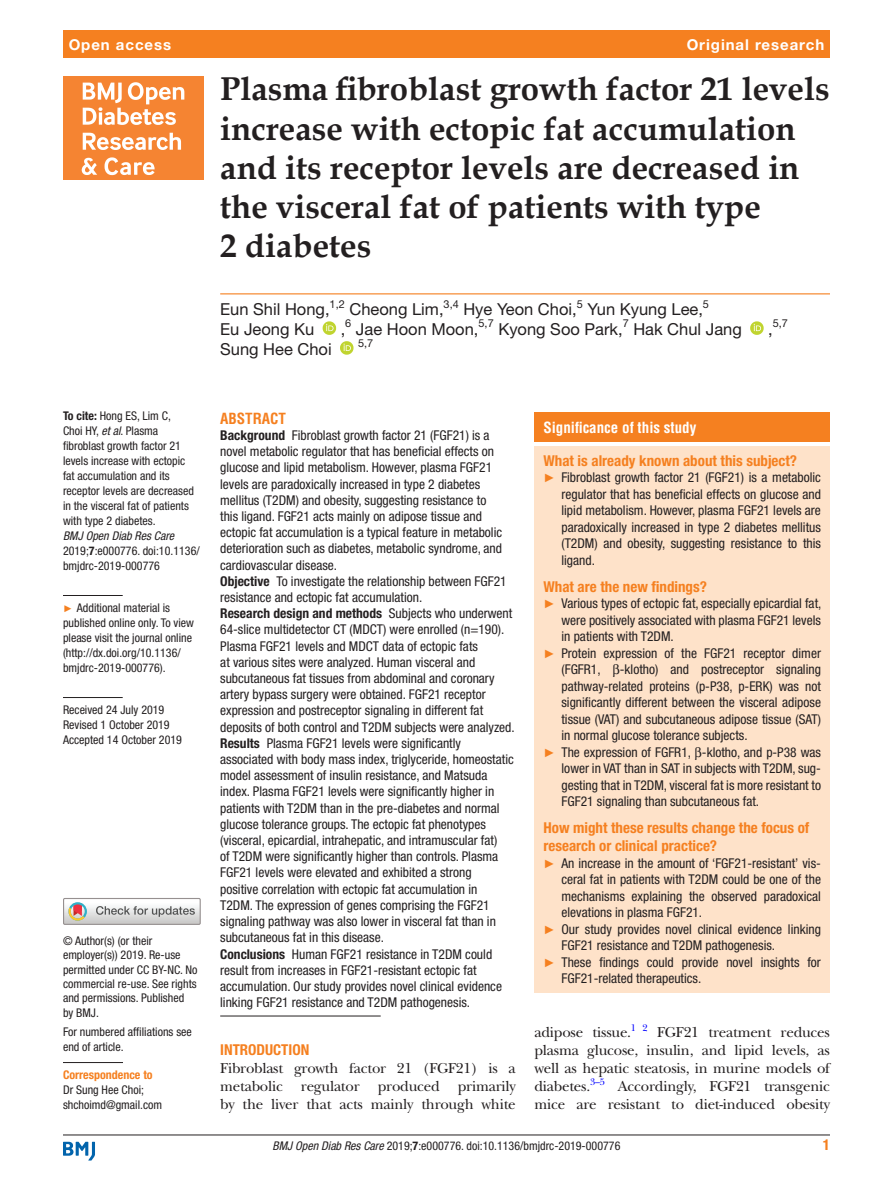
<style>
.page{position:relative;width:893px;height:1191px;background:#fff}
.page>*{position:absolute;margin:0;border:0;box-sizing:border-box;transform-origin:0 0}
.t1{font:700 33px/39px "Book Antiqua";color:#231f20}
.t2{font:16.5px "Helvetica Neue LT Std";color:#231f20}
.t3{font:15px/18px "New Baskerville";letter-spacing:-.015em;color:#231f20;text-align:justify}
.t4{font:700 condensed 15px/18px "Helvetica Neue LT Std";color:#f58020}
.t5{font:700 15px "Helvetica Neue LT Std";letter-spacing:.065em;color:#fff}
.t6{font:700 condensed 15px "Helvetica";color:#fff}
.t7{font:700 condensed 15px "Helvetica";color:#f58020}
.t8{font:condensed 13.5px/16.2px "Helvetica Neue LT Std";color:#231f20;text-align:justify}
.t9{font:condensed 12px/15px "Helvetica Neue LT Std";color:#231f20}
.t10{font:700 condensed 12px "Helvetica Neue LT Std";color:#f58020}
.t11{font:10.95px "Helvetica Neue LT Std";color:#231f20}
.t12{font:9.9px "New Baskerville";color:#00f}
.s1{font-size:16.5px}
.s2{font-weight:700}
.s3{font-style:italic}
.s4{font-family:"Arial";font-stretch:normal;font-size:9.75px;color:#f58020}
.s5{font-family:"Arial";font-stretch:normal;font-size:12px;color:#f58020}
</style>
<div class="page">
<hr style="left:63px;top:1134px;width:767px;height:1px;background:#231f20">
<svg style="left:63px;top:1141px;width:32px;height:19px"></svg>
<div style="left:63px;top:31px;width:767px;height:27px;background:#f58020"></div>
<hr style="left:220px;top:293px;width:610px;height:1px;background:#f58020">
<svg style="left:323px;top:321px;width:13px;height:14px"></svg>
<svg style="left:750px;top:321px;width:14px;height:14px"></svg>
<svg style="left:340px;top:341px;width:13px;height:14px"></svg>
<hr style="left:63px;top:1062px;width:60px;height:1px;background:#231f20">
<hr style="left:63px;top:595px;width:60px;height:1px;background:#231f20">
<hr style="left:63px;top:697px;width:60px;height:1px;background:#231f20">
<div style="left:63px;top:898px;width:138px;height:27px;border:1px solid #969090"></div>
<svg style="left:64px;top:898px;width:136px;height:26px"></svg>
<div style="left:63px;top:76px;width:140px;height:104px;background:#f58432"></div>
<svg style="left:83px;top:82px;width:101px;height:43px"></svg>
<svg style="left:83px;top:133px;width:98px;height:17px"></svg>
<svg style="left:82px;top:158px;width:15px;height:17px"></svg>
<svg style="left:105px;top:157px;width:50px;height:18px"></svg>
<div style="left:534px;top:412px;width:296px;height:30px;background:#f58020"></div>
<div style="left:534px;top:446px;width:296px;height:546px;background:#fee2c9"></div>
<hr style="left:220px;top:1015px;width:161px;height:1px;background:#231f20">
<p class="t5" style="left:69px;top:35px;width:104px">Open access</p>
<p class="t5" style="left:687px;top:35px;width:139px">Original research</p>
<h1 class="t1" style="left:220px;top:70px;width:611px">Plasma fibroblast growth factor 21 levels increase with ectopic fat accumulation and its receptor levels are decreased in the visceral fat of patients with type<br>2 diabetes</h1>
<p class="t2" style="left:220px;top:299px;width:111px">Eun Shil Hong,</p>
<p class="t11" style="left:330px;top:297px;width:17px">1,2</p>
<p class="t2" style="left:349px;top:299px;width:96px">Cheong Lim,</p>
<p class="t11" style="left:444px;top:297px;width:17px">3,4</p>
<p class="t2" style="left:463px;top:299px;width:115px">Hye Yeon Choi,</p>
<p class="t11" style="left:577px;top:297px;width:8px">5</p>
<p class="t2" style="left:587px;top:299px;width:117px">Yun Kyung Lee,</p>
<p class="t11" style="left:703px;top:297px;width:8px">5</p>
<p class="t2" style="left:220px;top:319px;width:96px">Eu Jeong Ku</p>
<p class="t2" style="left:341px;top:319px;width:403px">,<sup>6</sup> Jae Hoon Moon,<sup>5,7</sup> Kyong Soo Park,<sup>7</sup> Hak Chul Jang</p>
<p class="t11" style="left:768px;top:317px;width:21px"><span class="s1">,</span>5,7</p>
<p class="t2" style="left:220px;top:339px;width:113px">Sung Hee Choi</p>
<p class="t11" style="left:358px;top:337px;width:17px">5,7</p>
<p class="t9" style="left:63px;top:408px;width:132px"><span class="s2">To cite:</span> Hong ES, Lim C,<br>Choi HY, <span class="s3">et al</span>. Plasma fibroblast growth factor 21 levels increase with ectopic fat accumulation and its receptor levels are decreased in the visceral fat of patients with type 2 diabetes.</p>
<p class="t9" style="left:63px;top:528px;width:138px"><span class="s3">BMJ Open Diab Res Care<br></span>2019;<span class="s2">7</span>:e000776. doi:10.1136/ bmjdrc-2019-000776</p>
<p class="t9" style="left:63px;top:600px;width:133px"><span class="s4">►</span> Additional material is published online only. To view please visit the journal online (http://dx.doi.org/10.1136/ bmjdrc-2019-000776).</p>
<p class="t9" style="left:63px;top:702px;width:120px">Received 24 July 2019<br>Revised 1 October 2019<br>Accepted 14 October 2019</p>
<p class="t9" style="left:63px;top:933px;width:136px;line-height:14.4px">© Author(s) (or their employer(s)) 2019. Re-use permitted under CC BY-NC. No commercial re-use. See rights and permissions. Published by BMJ.</p>
<p class="t9" style="left:63px;top:1024px;width:130px">For numbered affiliations see end of article.</p>
<p class="t10" style="left:63px;top:1067px;width:91px">Correspondence to</p>
<p class="t9" style="left:63px;top:1082px;width:101px">Dr Sung Hee Choi; shchoimd@gmail.com</p>
<p class="t7" style="left:220px;top:409px;width:67px">Abstract</p>
<p class="t8" style="left:220px;top:427px;width:296px;text-align:left"><span class="s2">Background</span> Fibroblast growth factor 21 (FGF21) is a novel metabolic regulator that has beneficial effects on glucose and lipid metabolism. However, plasma FGF21 levels are paradoxically increased in type 2 diabetes mellitus (T2DM) and obesity, suggesting resistance to<br>this ligand. FGF21 acts mainly on adipose tissue and ectopic fat accumulation is a typical feature in metabolic deterioration such as diabetes, metabolic syndrome, and cardiovascular disease.<br><span class="s2">Objective</span> To investigate the relationship between FGF21 resistance and ectopic fat accumulation.<br><span class="s2">Research design and methods</span> Subjects who underwent 64-slice multidetector CT (MDCT) were enrolled (n=190).<br>Plasma FGF21 levels and MDCT data of ectopic fats<br>at various sites were analyzed. Human visceral and subcutaneous fat tissues from abdominal and coronary artery bypass surgery were obtained. FGF21 receptor expression and postreceptor signaling in different fat deposits of both control and T2DM subjects were analyzed.<br><span class="s2">Results</span> Plasma FGF21 levels were significantly associated with body mass index, triglyceride, homeostatic model assessment of insulin resistance, and Matsuda index. Plasma FGF21 levels were significantly higher in patients with T2DM than in the pre-diabetes and normal glucose tolerance groups. The ectopic fat phenotypes (visceral, epicardial, intrahepatic, and intramuscular fat)<br>of T2DM were significantly higher than controls. Plasma FGF21 levels were elevated and exhibited a strong<br>positive correlation with ectopic fat accumulation in<br>T2DM. The expression of genes comprising the FGF21 signaling pathway was also lower in visceral fat than in subcutaneous fat in this disease.<br><span class="s2">Conclusions</span> Human FGF21 resistance in T2DM could result from increases in FGF21-resistant ectopic fat accumulation. Our study provides novel clinical evidence linking FGF21 resistance and T2DM pathogenesis.</p>
<p class="t4" style="left:220px;top:1040px;width:61px">Introductio</p>
<p class="t4" style="left:301px;top:1040px;width:10px">n</p>
<p class="t3" style="left:220px;top:1059px;width:297px">Fibroblast growth factor 21 (FGF21) is a metabolic regulator produced primarily by the liver that acts mainly through white</p>
<p class="t6" style="left:543px;top:418px;width:154px">Significance of this study</p>
<p class="t4" style="left:543px;top:451px;width:255px">What is already known about this subject?</p>
<p class="t8" style="left:561px;top:469px;width:261px;text-indent:-18px"><span class="s5">►</span> Fibroblast growth factor 21 (FGF21) is a metabolic regulator that has beneficial effects on glucose and lipid metabolism. However, plasma FGF21 levels are paradoxically increased in type 2 diabetes mellitus (T2DM) and obesity, suggesting resistance to this ligand.</p>
<p class="t4" style="left:543px;top:577px;width:165px">What are the new findings?</p>
<p class="t8" style="left:543px;top:595px;width:279px"><span class="s5">►</span> Various types of ectopic fat, especially epicardial fat,</p>
<p class="t8" style="left:561px;top:611px;width:261px">were positively associated with plasma FGF21 levels</p>
<p class="t8" style="left:561px;top:628px;width:114px">in patients with T2DM.</p>
<p class="t8" style="left:543px;top:644px;width:279px"><span class="s5">►</span> Protein expression of the FGF21 receptor dimer</p>
<p class="t8" style="left:561px;top:661px;width:41px">(FGFR1,</p>
<p class="t8" style="left:620px;top:661px;width:203px">-klotho) and postreceptor signaling</p>
<p class="t8" style="left:561px;top:677px;width:261px">pathway-related proteins (p-P38, p-ERK) was not</p>
<p class="t8" style="left:561px;top:694px;width:261px">significantly different between the visceral adipose</p>
<p class="t8" style="left:561px;top:710px;width:261px">tissue (VAT) and subcutaneous adipose tissue (SAT)</p>
<p class="t8" style="left:561px;top:727px;width:188px">in normal glucose tolerance subjects.</p>
<p class="t8" style="left:543px;top:743px;width:279px"><span class="s5">►</span> The expression of FGFR1, -klotho, and p-P38 was</p>
<p class="t8" style="left:561px;top:760px;width:261px">lower in VAT than in SAT in subjects with T2DM, sug-</p>
<p class="t8" style="left:561px;top:776px;width:261px">gesting that in T2DM, visceral fat is more resistant to</p>
<p class="t8" style="left:561px;top:793px;width:199px">FGF21 signaling than subcutaneous fat.</p>
<p class="t4" style="left:543px;top:818px;width:267px">How might these results change the focus of research or clinical practice?</p>
<p class="t8" style="left:543px;top:854px;width:279px"><span class="s5">►</span> An increase in the amount of ‘FGF21-resistant’ vis-</p>
<p class="t8" style="left:561px;top:871px;width:261px">ceral fat in patients with T2DM could be one of the</p>
<p class="t8" style="left:561px;top:887px;width:261px">mechanisms explaining the observed paradoxical</p>
<p class="t8" style="left:561px;top:904px;width:142px">elevations in plasma FGF21.</p>
<p class="t8" style="left:543px;top:920px;width:279px"><span class="s5">►</span> Our study provides novel clinical evidence linking</p>
<p class="t8" style="left:561px;top:937px;width:215px">FGF21 resistance and T2DM pathogenesis.</p>
<p class="t8" style="left:543px;top:953px;width:279px"><span class="s5">►</span> These findings could provide novel insights for</p>
<p class="t8" style="left:561px;top:970px;width:141px">FGF21-related therapeutics.</p>
<p class="t3" style="left:534px;top:1023px;width:98px">adipose tissue.</p>
<p class="t12" style="left:631px;top:1021px;width:18px">1 2</p>
<p class="t3" style="left:534px;top:1023px;width:297px;text-indent:123px">FGF21 treatment reduces plasma glucose, insulin, and lipid levels, as well as hepatic steatosis, in murine models of diabetes.</p>
<p class="t12" style="left:590px;top:1075px;width:17px">3–5</p>
<p class="t3" style="left:534px;top:1077px;width:297px;text-align:right">Accordingly, FGF21 transgenic<br>mice are resistant to diet-induced obesity</p>
<p class="t9" style="left:273px;top:1137px;width:349px"><span class="s3">BMJ Open Diab Res Care</span> 2019;<span class="s2">7</span>:e000776. doi:10.1136/bmjdrc-2019-000776</p>
<p class="t4" style="left:823px;top:1135px;width:9px">1</p>
</div>
